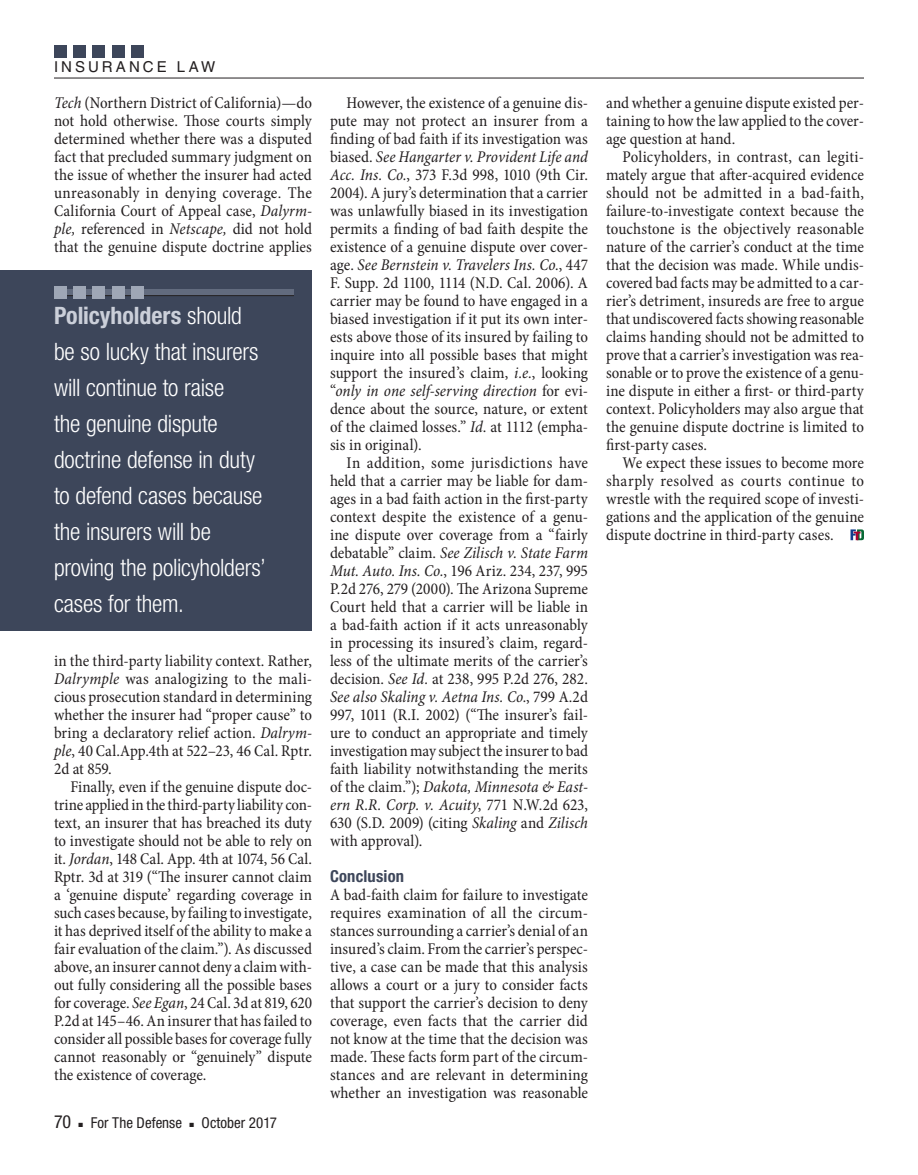
<style>
.page{position:relative;width:918px;height:1175px;background:#fff}
.page>*{position:absolute;margin:0;border:0;box-sizing:border-box;transform-origin:0 0}
.pullout_LH_block{font:300 condensed 24px/36px "Helvetica Neue";letter-spacing:-.01em;color:#fff}
.t1{font:condensed 18px "Helvetica Neue";color:#231f20}
.body_para_ind{font:condensed 16.5px/18px "Minion Pro";color:#231f20;text-align:justify}
.body_para_ind_tighte{font:condensed 16.5px/18px "Minion Pro";letter-spacing:-.01em;color:#231f20;text-align:justify}
.body_no_ind{font:condensed 16.5px/18px "Minion Pro";color:#231f20;text-align:justify}
.subhead_1{font:700 condensed 16.5px "Helvetica Neue";letter-spacing:.01em;color:#3d465a}
.t2{font:condensed 15px "Helvetica Neue";color:#231f20}
.t3{font:15px "Helvetica";letter-spacing:.2em;color:#231f20}
.s1{font-style:italic}
.s2{font-weight:700;color:#cbcfd9}
</style>
<div class="page">
<hr style="left:54px;top:78px;width:810px;height:1px;background:#231f20">
<div style="left:54px;top:45px;width:12px;height:12px;background:#3d465a"></div>
<div style="left:73px;top:45px;width:13px;height:12px;background:#3d465a"></div>
<div style="left:93px;top:45px;width:12px;height:12px;background:#3d465a"></div>
<div style="left:112px;top:45px;width:13px;height:12px;background:#3d465a"></div>
<div style="left:132px;top:45px;width:12px;height:12px;background:#3d465a"></div>
<div style="left:0;top:270px;width:312px;height:360px;background:#3d465a"></div>
<div style="left:54px;top:290px;width:240px;height:6px;background:#626b7e"></div>
<hr style="left:54px;top:295px;width:240px;height:1px;background:#231f20">
<div style="left:54px;top:286px;width:12px;height:13px;background:#9fa7b6"></div>
<div style="left:73px;top:286px;width:13px;height:13px;background:#9fa7b6"></div>
<div style="left:93px;top:286px;width:12px;height:13px;background:#9fa7b6"></div>
<div style="left:112px;top:286px;width:13px;height:13px;background:#9fa7b6"></div>
<div style="left:132px;top:286px;width:12px;height:13px;background:#9fa7b6"></div>
<svg style="left:851px;top:529px;width:13px;height:11px"></svg>
<p class="t3" style="left:54px;top:58px;width:163px">INSURANCE LAW</p>
<p class="body_para_ind" style="left:54px;top:94px;width:260px"><span class="s1">Tech</span> (Northern District of California)—do not hold otherwise. Those courts simply determined whether there was a disputed fact that precluded summary judgment on the issue of whether the insurer had acted unreasonably in denying coverage. The California Court of Appeal case, <span class="s1">Dalyrm&shy;ple,</span> referenced in <span class="s1">Netscape,</span> did not hold that the genuine dispute doctrine applies</p>
<p class="pullout_LH_block" style="left:54px;top:297px;width:213px"><span class="s2">Policyholders</span> should be so lucky that insurers will continue to raise<br>the genuine dispute doctrine defense in duty to defend cases because the insurers will be proving the policyholders’ cases for them.</p>
<p class="body_para_ind" style="left:54px;top:652px;width:260px">in the third-party liability context. Rather, <span class="s1">Dalrymple</span> was analogizing to the mali&shy;cious prosecution standard in determining whether the insurer had “proper cause” to bring a declaratory relief action. <span class="s1">Dalrym&shy;ple</span>, 40 Cal.App.4th at 522–23, 46 Cal. Rptr.<br>2d at 859.</p>
<p class="body_para_ind_tighte" style="left:54px;top:778px;width:260px;text-indent:16px">Finally, even if the genuine dispute doc&shy;trine applied in the third-party liability con&shy;text, an insurer that has breached its duty to investigate should not be able to rely on it. <span class="s1">Jordan</span>, 148 Cal. App. 4th at 1074, 56 Cal.<br>Rptr. 3d at 319 (“The insurer cannot claim a ‘genuine dispute’ regarding coverage in such cases because, by failing to investigate, it has deprived itself of the ability to make a fair evaluation of the claim.”). As discussed above, an insurer cannot deny a claim with&shy;out fully considering all the possible bases for coverage. <span class="s1">See Egan</span>, 24 Cal. 3d at 819, 620<br>P.2d at 145–46. An insurer that has failed to consider all possible bases for coverage fully cannot reasonably or “genuinely” dispute the existence of coverage.</p>
<p class="t1" style="left:54px;top:1111px;width:19px">70</p>
<p class="t2" style="left:79px;top:1114px;width:105px">■ For The Defense</p>
<p class="t2" style="left:190px;top:1114px;width:89px">■ October 2017</p>
<p class="body_para_ind" style="left:330px;top:94px;width:260px;text-indent:16px">However, the existence of a genuine dis&shy;pute may not protect an insurer from a finding of bad faith if its investigation was biased. <span class="s1">See Hangarter v. Provident Life and Acc. Ins. Co.</span>, 373 F.3d 998, 1010 (9th Cir.<br>2004). A jury’s determination that a carrier was unlawfully biased in its investigation permits a finding of bad faith despite the existence of a genuine dispute over cover&shy;age. <span class="s1">See Bernstein v. Travelers Ins. Co.</span>, 447<br>F. Supp. 2d 1100, 1114 (N.D. Cal. 2006). A carrier may be found to have engaged in a biased investigation if it put its own inter&shy;ests above those of its insured by failing to inquire into all possible bases that might support the insured’s claim, <span class="s1">i.e.</span>, looking “<span class="s1">only in one self-serving direction</span> for evi&shy;dence about the source, nature, or extent of the claimed losses.” <span class="s1">Id</span>. at 1112 (empha&shy;sis in original).</p>
<p class="body_para_ind" style="left:330px;top:454px;width:260px;text-indent:16px">In addition, some jurisdictions have held that a carrier may be liable for dam&shy;ages in a bad faith action in the first-party context despite the existence of a genu&shy;ine dispute over coverage from a “fairly debatable” claim. <span class="s1">See Zilisch v. State Farm Mut. Auto. Ins. Co.</span>, 196 Ariz. 234, 237, 995<br>P.2d 276, 279 (2000). The Arizona Supreme Court held that a carrier will be liable in a bad-faith action if it acts unreasonably in processing its insured’s claim, regard&shy;less of the ultimate merits of the carrier’s decision. <span class="s1">See Id.</span> at 238, 995 P.2d 276, 282.<br><span class="s1">See also Skaling v. Aetna Ins. Co.</span>, 799 A.2d 997, 1011 (R.I. 2002) (“The insurer’s fail&shy;ure to conduct an appropriate and timely investigation may subject the insurer to bad faith liability notwithstanding the merits of the claim.”); <span class="s1">Dakota, Minnesota &amp; East&shy;ern R.R. Corp. v. Acuity</span>, 771 N.W.2d 623, 630 (S.D. 2009) (citing <span class="s1">Skaling</span> and <span class="s1">Zilisch </span>with approval).</p>
<p class="subhead_1" style="left:330px;top:866px;width:76px">Conclusion</p>
<p class="body_no_ind" style="left:330px;top:886px;width:260px">A bad-faith claim for failure to investigate requires examination of all the circum&shy;stances surrounding a carrier’s denial of an insured’s claim. From the carrier’s perspec&shy;tive, a case can be made that this analysis allows a court or a jury to consider facts that support the carrier’s decision to deny coverage, even facts that the carrier did not know at the time that the decision was made. These facts form part of the circum&shy;stances and are relevant in determining whether an investigation was reasonable</p>
<p class="body_no_ind" style="left:606px;top:94px;width:260px">and whether a genuine dispute existed per&shy;taining to how the law applied to the cover&shy;age question at hand.</p>
<p class="body_para_ind" style="left:606px;top:148px;width:260px;text-indent:16px">Policyholders, in contrast, can legiti&shy;mately argue that after-acquired evidence should not be admitted in a bad-faith, failure-to-investigate context because the touchstone is the objectively reasonable nature of the carrier’s conduct at the time that the decision was made. While undis&shy;covered bad facts may be admitted to a car&shy;rier’s detriment, insureds are free to argue that undiscovered facts showing reasonable claims handing should not be admitted to prove that a carrier’s investigation was rea&shy;sonable or to prove the existence of a genu&shy;ine dispute in either a first- or third-party context. Policyholders may also argue that the genuine dispute doctrine is limited to first-party cases.</p>
<p class="body_para_ind" style="left:606px;top:454px;width:260px;text-indent:16px">We expect these issues to become more sharply resolved as courts continue to wrestle with the required scope of investi&shy;gations and the application of the genuine dispute doctrine in third-party cases.</p>
</div>
